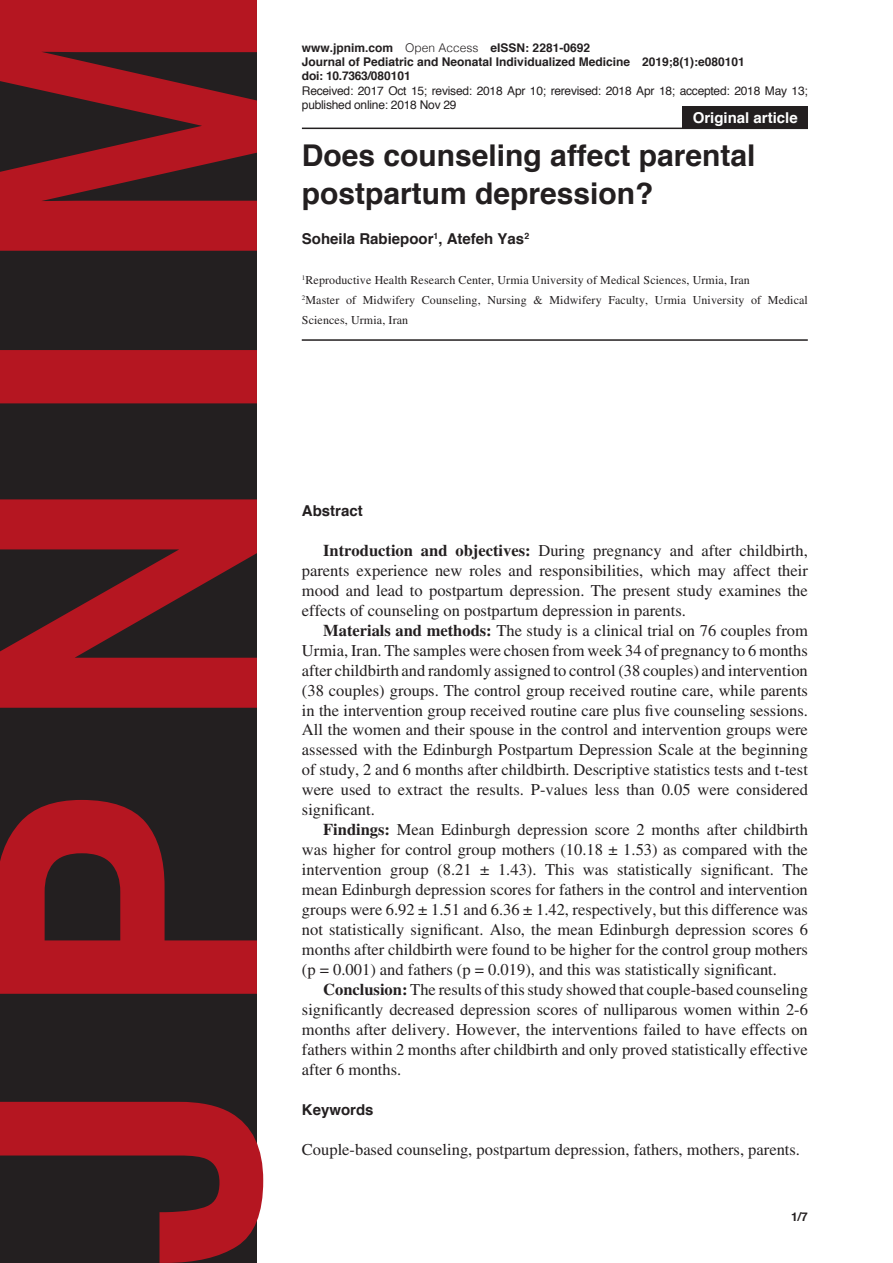
<style>
.page{position:relative;width:893px;height:1263px;background:#fff}
.page>*{position:absolute;margin:0;border:0;box-sizing:border-box;transform-origin:0 0}
.Heading1{font:700 30px/38.2px "Helvetica";color:#231f20}
.Body1{font:16.5px/20px "Times LT Std";color:#231f20;text-align:justify}
.Body2{font:16.5px "Times LT Std";color:#231f20}
.Heading2-AUT{font:700 15px "Helvetica";color:#231f20}
.Heading2{font:700 15px "Helvetica";color:#231f20}
.Article_Description{font:700 15px "Helvetica";color:#fff}
.Body3-AFFILIATIONS{font:12px/20px "Times LT Std";letter-spacing:.01em;color:#231f20}
.Footer_Right{font:700 12px "Helvetica";color:#231f20}
.Footer_Right-2{font:12px/14.4px "Helvetica";letter-spacing:-.02em;color:#231f20}
.Footer_Right-3{font:700 12px "Helvetica";letter-spacing:-.02em;color:#231f20}
.Page_Right{font:700 12px "Helvetica";color:#231f20}
.s1{font-weight:300}
.s2{font-weight:700}
</style>
<div class="page">
<svg style="left:0;top:0;width:263px;height:1263px;background:#662025"></svg>
<hr style="left:302px;top:128px;width:506px;height:1px;background:#231f20">
<hr style="left:302px;top:339px;width:506px;height:2px;background:#231f20">
<div style="left:682px;top:106px;width:126px;height:22px;background:#231f20"></div>
<p class="Footer_Right" style="left:302px;top:38px;width:290px">www.jpnim.com <span class="s1">Open Access</span> eISSN: 2281-0692</p>
<p class="Footer_Right" style="left:302px;top:52px;width:444px">Journal of Pediatric and Neonatal Individualized Medicine 2019;8(1):e080101</p>
<p class="Footer_Right-3" style="left:302px;top:66px;width:110px">doi: 10.7363/080101</p>
<p class="Footer_Right-2" style="left:302px;top:84px;width:507px">Received: 2017 Oct 15; revised: 2018 Apr 10; rerevised: 2018 Apr 18; accepted: 2018 May 13; published online: 2018 Nov 29</p>
<p class="Heading1" style="left:302px;top:136px;width:455px">Does counseling affect parental postpartum depression?</p>
<p class="Heading2-AUT" style="left:302px;top:227px;width:229px">Soheila Rabiepoor<sup>1</sup>, Atefeh Yas<sup>2</sup></p>
<p class="Body3-AFFILIATIONS" style="left:302px;top:270px;width:449px"><sup>1</sup>Reproductive Health Research Center, Urmia University of Medical Sciences, Urmia, Iran</p>
<p class="Body3-AFFILIATIONS" style="left:302px;top:290px;width:508px"><sup>2</sup>Master of Midwifery Counseling, Nursing &amp; Midwifery Faculty, Urmia University of Medical<br>Sciences, Urmia, Iran</p>
<p class="Article_Description" style="left:693px;top:106px;width:107px">Original article</p>
<p class="Heading2" style="left:302px;top:499px;width:62px">Abstract</p>
<p class="Body1" style="left:302px;top:540px;width:507px;text-indent:21px"><span class="s2">Introduction and objectives:</span> During pregnancy and after childbirth, parents experience new roles and responsibilities, which may affect their mood and lead to postpartum depression. The present study examines the effects of counseling on postpartum depression in parents.</p>
<p class="Body1" style="left:302px;top:620px;width:508px;text-indent:21px"><span class="s2">Materials and methods:</span> The study is a clinical trial on 76 couples from Urmia, Iran. The samples were chosen from week 34 of pregnancy to 6 months after childbirth and randomly assigned to control (38 couples) and intervention (38 couples) groups. The control group received routine care, while parents in the intervention group received routine care plus five counseling sessions.<br>All the women and their spouse in the control and intervention groups were assessed with the Edinburgh Postpartum Depression Scale at the beginning of study, 2 and 6 months after childbirth. Descriptive statistics tests and t-test were used to extract the results. P-values less than 0.05 were considered significant.</p>
<p class="Body1" style="left:302px;top:820px;width:508px;text-indent:21px"><span class="s2">Findings:</span> Mean Edinburgh depression score 2 months after childbirth was higher for control group mothers (10.18 ± 1.53) as compared with the intervention group (8.21 ± 1.43). This was statistically significant. The mean Edinburgh depression scores for fathers in the control and intervention groups were 6.92 ± 1.51 and 6.36 ± 1.42, respectively, but this difference was not statistically significant. Also, the mean Edinburgh depression scores 6 months after childbirth were found to be higher for the control group mothers (p = 0.001) and fathers (p = 0.019), and this was statistically significant.</p>
<p class="Body1" style="left:302px;top:979px;width:508px;text-indent:21px"><span class="s2">Conclusion:</span> The results of this study showed that couple-based counseling significantly decreased depression scores of nulliparous women within 2-6 months after delivery. However, the interventions failed to have effects on fathers within 2 months after childbirth and only proved statistically effective after 6 months.</p>
<p class="Heading2" style="left:302px;top:1097px;width:73px">Keywords</p>
<p class="Body2" style="left:302px;top:1140px;width:500px">Couple-based counseling, postpartum depression, fathers, mothers, parents.</p>
<p class="Page_Right" style="left:791px;top:1207px;width:18px">1/7</p>
</div>
